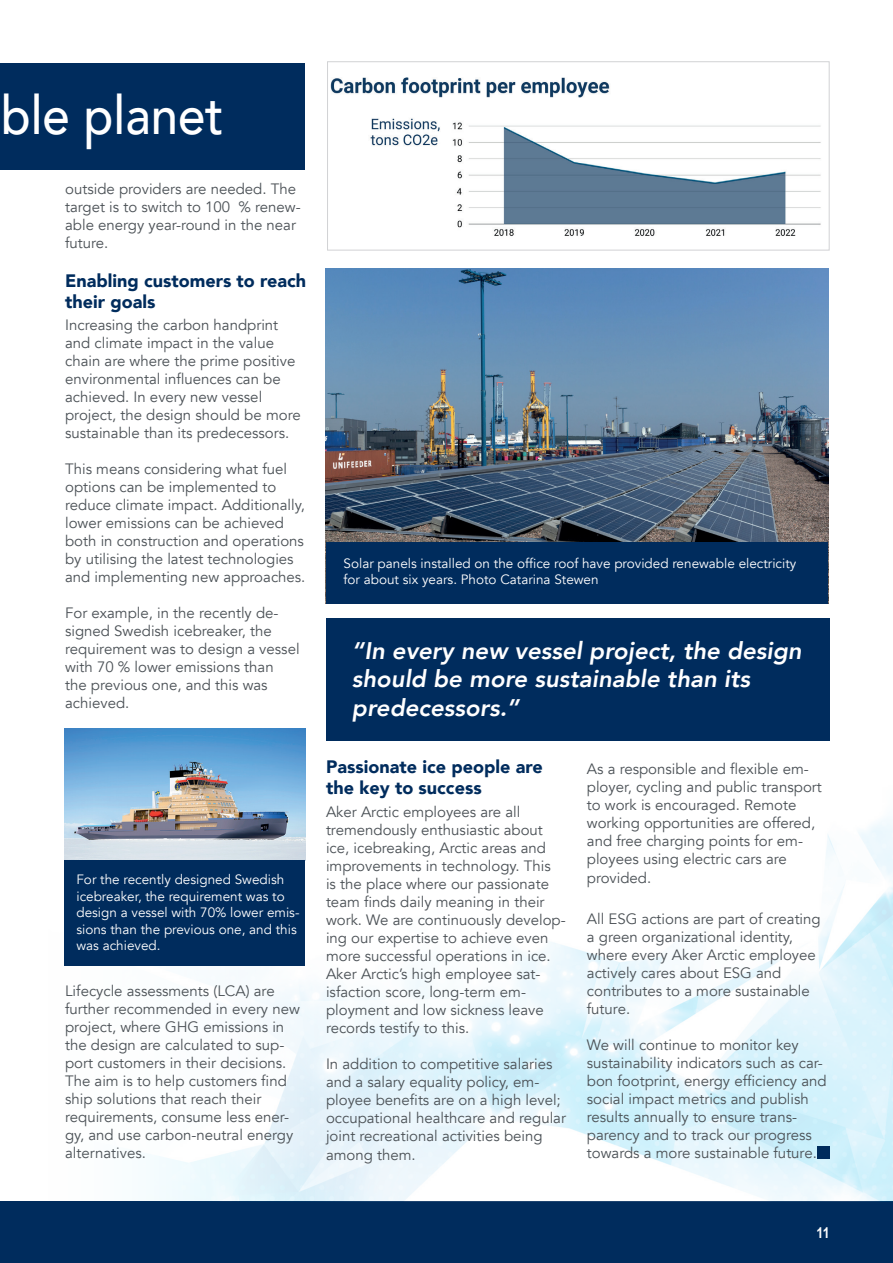
<style>
.page{position:relative;width:893px;height:1263px;background:#fff}
.page>*{position:absolute;margin:0;border:0;box-sizing:border-box;transform-origin:0 0}
.t1{font:500 54px "Avenir";color:#fff;scale:.91 1}
.t2{font:italic 800 24px/28.5px "Avenir";color:#fff}
.t3{font:900 18px/21px "Avenir";color:#002c5d}
.t4{font:15px/18px "Avenir";color:#4b5156}
.t5{font:700 15px "Arial Narrow";color:#fff}
.t6{font:13.5px/16.5px "Avenir";color:#fff}
</style>
<div class="page">
<div style="left:0;top:1201px;width:893px;height:62px;background:#002c5d"></div>
<img style="left:154px;top:767px;width:739px;height:434px">
<div style="left:0;top:64px;width:305px;height:106px;background:#002c5d"></div>
<img style="left:330px;top:77px;width:491px;height:159px">
<div style="left:327px;top:61px;width:502px;height:189px;border:1px solid #d1d2d4"></div>
<div style="left:817px;top:1146px;width:12px;height:13px;background:#002c5d"></div>
<div style="left:326px;top:618px;width:503px;height:122px;background:#002c5d"></div>
<img style="left:326px;top:268px;width:503px;height:335px">
<div style="left:326px;top:542px;width:501px;height:61px;background:#002c5d"></div>
<img style="left:64px;top:729px;width:241px;height:131px">
<div style="left:64px;top:860px;width:241px;height:106px;background:#002c5d"></div>
<h1 class="t1" style="left:1px;top:69px;width:246px">ble planet</h1>
<p class="t4" style="left:65px;top:180px;width:237px">outside providers are needed. The target is to switch to 100 % renew&shy;able energy year-round in the near future.</p>
<p class="t3" style="left:65px;top:270px;width:242px">Enabling customers to reach their goals</p>
<p class="t4" style="left:65px;top:316px;width:237px">Increasing the carbon handprint and climate impact in the value chain are where the prime positive environmental influences can be achieved. In every new vessel project, the design should be more sustainable than its predecessors.</p>
<p class="t4" style="left:65px;top:460px;width:242px">This means considering what fuel options can be implemented to reduce climate impact. Additionally, lower emissions can be achieved both in construction and operations by utilising the latest technologies and implementing new approaches.</p>
<p class="t4" style="left:65px;top:604px;width:236px">For example, in the recently de&shy;signed Swedish icebreaker, the requirement was to design a vessel with 70 % lower emissions than<br>the previous one, and this was achieved.</p>
<p class="t6" style="left:76px;top:871px;width:224px">For the recently designed Swedish icebreaker, the requirement was to design a vessel with 70% lower emis&shy;sions than the previous one, and this was achieved.</p>
<p class="t4" style="left:65px;top:982px;width:236px">Lifecycle assessments (LCA) are further recommended in every new project, where GHG emissions in the design are calculated to sup&shy;port customers in their decisions.<br>The aim is to help customers find ship solutions that reach their requirements, consume less ener&shy;gy, and use carbon-neutral energy alternatives.</p>
<p class="t6" style="left:344px;top:555px;width:454px">Solar panels installed on the office roof have provided renewable electricity for about six years. Photo Catarina Stewen</p>
<h2 class="t2" style="left:352px;top:636px;width:451px">“In every new vessel project, the design should be more sustainable than its predecessors.”</h2>
<p class="t3" style="left:326px;top:756px;width:218px">Passionate ice people are the key to success</p>
<p class="t4" style="left:326px;top:803px;width:241px">Aker Arctic employees are all tremendously enthusiastic about ice, icebreaking, Arctic areas and improvements in technology. This<br>is the place where our passionate team finds daily meaning in their work. We are continuously develop&shy;ing our expertise to achieve even more successful operations in ice.<br>Aker Arctic’s high employee sat&shy;isfaction score, long-term em&shy;ployment and low sickness leave records testify to this.</p>
<p class="t4" style="left:326px;top:1055px;width:242px">In addition to competitive salaries and a salary equality policy, em&shy;ployee benefits are on a high level; occupational healthcare and regular joint recreational activities being among them.</p>
<p class="t4" style="left:587px;top:760px;width:236px">As a responsible and flexible em&shy;ployer, cycling and public transport to work is encouraged. Remote working opportunities are offered, and free charging points for em&shy;ployees using electric cars are</p>
<p class="t4" style="left:587px;top:869px;width:66px">provided.</p>
<p class="t4" style="left:587px;top:910px;width:235px">All ESG actions are part of creating a green organizational identity, where every Aker Arctic employee actively cares about ESG and contributes to a more sustainable future.</p>
<p class="t4" style="left:587px;top:1036px;width:241px">We will continue to monitor key sustainability indicators such as car&shy;bon footprint, energy efficiency and social impact metrics and publish results annually to ensure trans&shy;parency and to track our progress towards a more sustainable future.</p>
<p class="t5" style="left:816px;top:1222px;width:15px">11</p>
</div>
